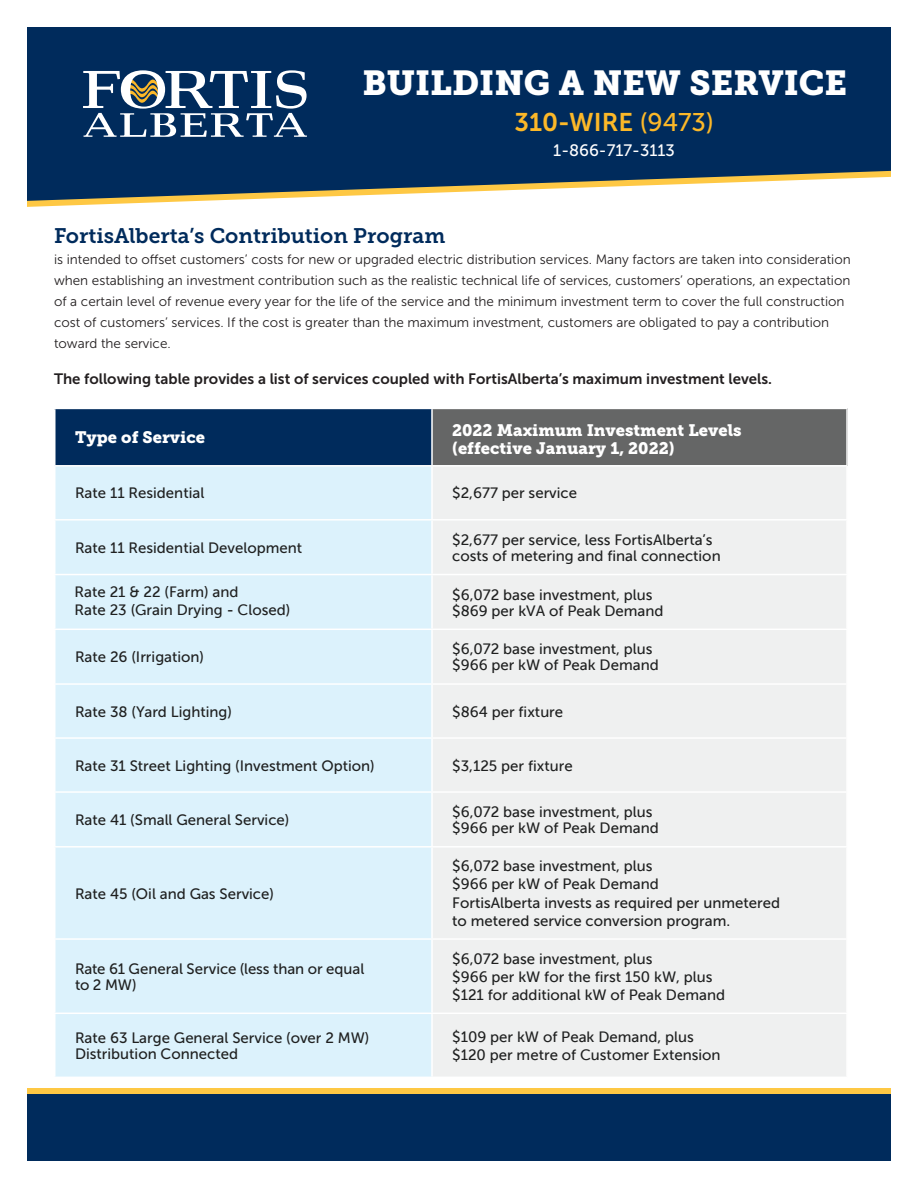
<style>
.page{position:relative;width:918px;height:1188px;background:#fff}
.page>*{position:absolute;margin:0;border:0;box-sizing:border-box;transform-origin:0 0}
.t1{font:34.5px "Museo Slab 900";color:#fff}
.t2{font:25.5px "Museo Sans 700";color:#fcb828}
.t3{font:21px "Museo Slab 700";color:#002b5c}
.t4{font:16.5px/18px "Museo Slab 900";color:#fff}
.t5{font:16.5px "Museo Sans 500";color:#fff}
.t6{font:15px/16.5px "Museo Sans 500";color:#1f2020}
.t7{font:15px "Museo Sans 700";color:#231f20}
.t8{font:13.5px/21px "Museo Sans 300";color:#231f20}
.s1{font-family:"Museo Sans 500"}
</style>
<div class="page">
<svg style="left:27px;top:27px;width:864px;height:174px;background:#183d65"></svg>
<svg style="left:83px;top:70px;width:224px;height:67px"></svg>
<div style="left:55px;top:408px;width:377px;height:58px;background:#002b5c"></div>
<div style="left:432px;top:408px;width:415px;height:58px;background:#656666"></div>
<div style="left:56px;top:467px;width:375px;height:610px;background:#dcf2fc"></div>
<div style="left:433px;top:467px;width:413px;height:609px;background:#eff0f0"></div>
<hr style="left:54px;top:408px;width:378px;height:1px;background:#fff">
<hr style="left:54px;top:409px;width:2px;height:56px;background:#fff">
<hr style="left:432px;top:408px;width:416px;height:1px;background:#fff">
<hr style="left:431px;top:409px;width:2px;height:56px;background:#fff">
<hr style="left:846px;top:409px;width:2px;height:56px;background:#fff">
<hr style="left:54px;top:465px;width:378px;height:2px;background:#fff">
<hr style="left:432px;top:465px;width:416px;height:2px;background:#fff">
<hr style="left:54px;top:519px;width:378px;height:2px;background:#fff">
<hr style="left:432px;top:519px;width:416px;height:2px;background:#fff">
<hr style="left:54px;top:574px;width:378px;height:1px;background:#fff">
<hr style="left:432px;top:574px;width:416px;height:1px;background:#fff">
<hr style="left:54px;top:629px;width:378px;height:1px;background:#fff">
<hr style="left:432px;top:629px;width:416px;height:1px;background:#fff">
<hr style="left:54px;top:683px;width:378px;height:2px;background:#fff">
<hr style="left:432px;top:683px;width:416px;height:2px;background:#fff">
<hr style="left:54px;top:737px;width:378px;height:2px;background:#fff">
<hr style="left:432px;top:737px;width:416px;height:2px;background:#fff">
<hr style="left:54px;top:791px;width:378px;height:2px;background:#fff">
<hr style="left:432px;top:791px;width:416px;height:2px;background:#fff">
<hr style="left:54px;top:846px;width:378px;height:2px;background:#fff">
<hr style="left:432px;top:846px;width:416px;height:2px;background:#fff">
<hr style="left:54px;top:938px;width:378px;height:2px;background:#fff">
<hr style="left:432px;top:938px;width:416px;height:2px;background:#fff">
<hr style="left:54px;top:1013px;width:378px;height:1px;background:#fff">
<hr style="left:432px;top:1013px;width:416px;height:1px;background:#fff">
<svg style="left:27px;top:1088px;width:864px;height:7px;background:#d9b147"></svg>
<div style="left:27px;top:1095px;width:864px;height:66px;background:#002b5c"></div>
<h1 class="t1" style="left:362px;top:63px;width:486px">BUILDING A NEW SERVICE</h1>
<h2 class="t2" style="left:514px;top:108px;width:201px">310-WIRE <span class="s1">(9473)</span></h2>
<p class="t5" style="left:553px;top:141px;width:123px">1-866-717-3113</p>
<h3 class="t3" style="left:54px;top:223px;width:393px">FortisAlberta’s Contribution Program</h3>
<p class="t8" style="left:54px;top:249px;width:798px">is intended to offset customers’ costs for new or upgraded electric distribution services. Many factors are taken into consideration when establishing an investment contribution such as the realistic technical life of services, customers’ operations, an expectation of a certain level of revenue every year for the life of the service and the minimum investment term to cover the full construction cost of customers’ services. If the cost is greater than the maximum investment, customers are obligated to pay a contribution toward the service.</p>
<p class="t7" style="left:54px;top:370px;width:720px">The following table provides a list of services coupled with FortisAlberta’s maximum investment levels.</p>
<p class="t4" style="left:75px;top:429px;width:132px">Type of Service</p>
<p class="t4" style="left:452px;top:421px;width:291px">2022 Maximum Investment Levels (effective January 1, 2022)</p>
<p class="t6" style="left:75px;top:485px;width:131px">Rate 11 Residential</p>
<p class="t6" style="left:452px;top:485px;width:126px">$2,677 per service</p>
<p class="t6" style="left:75px;top:539px;width:229px">Rate 11 Residential Development</p>
<p class="t6" style="left:452px;top:531px;width:270px">$2,677 per service, less FortisAlberta’s costs of metering and final connection</p>
<p class="t6" style="left:75px;top:583px;width:217px;line-height:18px">Rate 21 &amp; 22 (Farm) and<br>Rate 23 (Grain Drying - Closed)</p>
<p class="t6" style="left:452px;top:586px;width:213px">$6,072 base investment, plus $869 per kVA of Peak Demand</p>
<p class="t6" style="left:75px;top:649px;width:131px">Rate 26 (Irrigation)</p>
<p class="t6" style="left:452px;top:641px;width:208px">$6,072 base investment, plus $966 per kW of Peak Demand</p>
<p class="t6" style="left:75px;top:703px;width:159px">Rate 38 (Yard Lighting)</p>
<p class="t6" style="left:452px;top:703px;width:113px">$864 per fixture</p>
<p class="t6" style="left:75px;top:757px;width:301px">Rate 31 Street Lighting (Investment Option)</p>
<p class="t6" style="left:452px;top:757px;width:122px">$3,125 per fixture</p>
<p class="t6" style="left:75px;top:812px;width:216px">Rate 41 (Small General Service)</p>
<p class="t6" style="left:452px;top:803px;width:208px">$6,072 base investment, plus $966 per kW of Peak Demand</p>
<p class="t6" style="left:75px;top:885px;width:201px">Rate 45 (Oil and Gas Service)</p>
<p class="t6" style="left:452px;top:857px;width:329px;line-height:18.1px">$6,072 base investment, plus<br>$966 per kW of Peak Demand<br>FortisAlberta invests as required per unmetered to metered service conversion program.</p>
<p class="t6" style="left:75px;top:960px;width:291px">Rate 61 General Service (less than or equal to 2 MW)</p>
<p class="t6" style="left:452px;top:950px;width:274px;line-height:18px">$6,072 base investment, plus<br>$966 per kW for the first 150 kW, plus $121 for additional kW of Peak Demand</p>
<p class="t6" style="left:75px;top:1029px;width:296px">Rate 63 Large General Service (over 2 MW)<br>Distribution Connected</p>
<p class="t6" style="left:452px;top:1028px;width:270px;line-height:18px">$109 per kW of Peak Demand, plus $120 per metre of Customer Extension</p>
</div>
